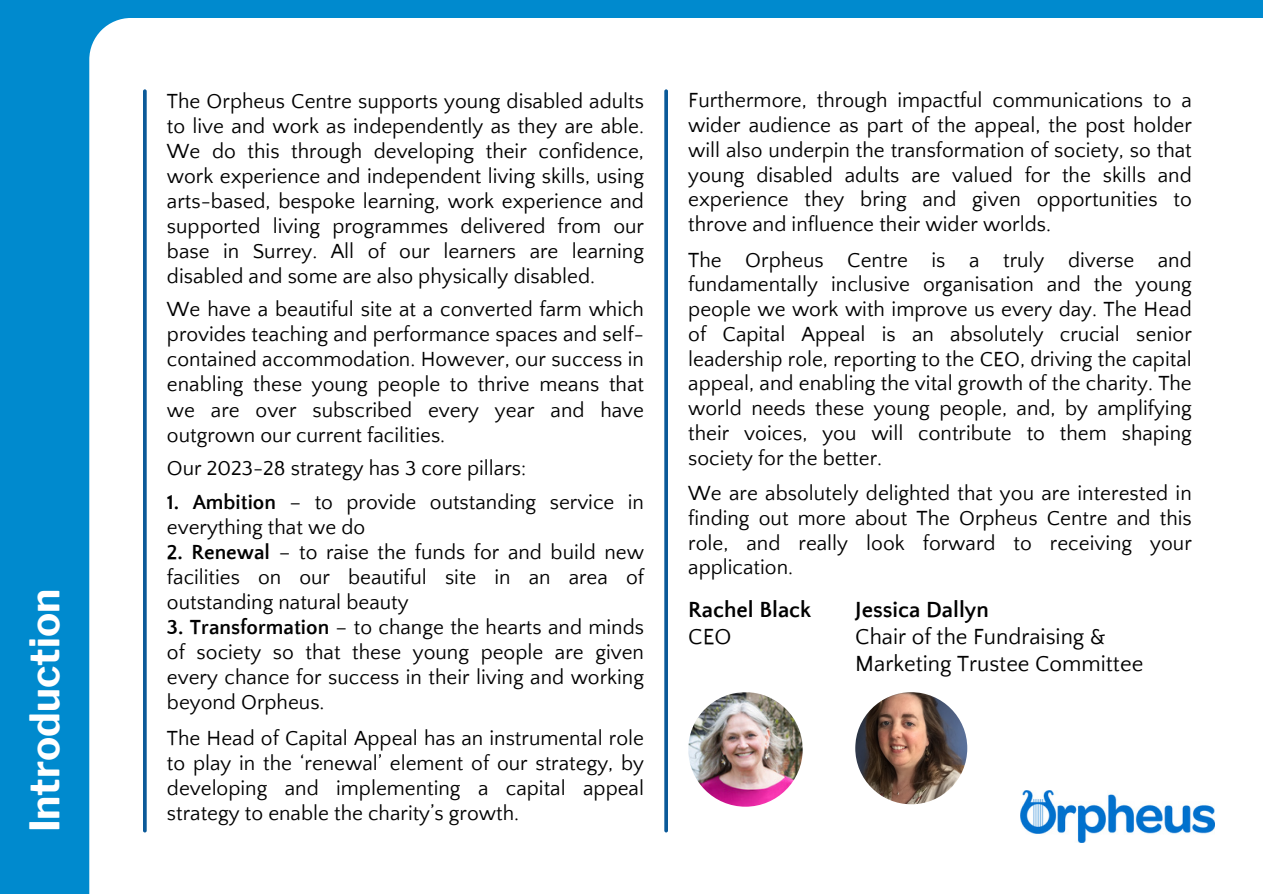
<style>
.page{position:relative;width:1263px;height:894px;background:#fff}
.page>*{position:absolute;margin:0;border:0;box-sizing:border-box;transform-origin:0 0}
.t1{font:700 40.5px "Libre Franklin";color:#fff}
.t2{font:22.5px "Quattrocento Sans";color:#000}
.t3{font:700 22.5px "Quattrocento Sans";color:#000}
.t4{font:21px/25px "Quattrocento Sans";color:#000;text-align:justify}
.s1{font-weight:700}
</style>
<div class="page">
<div style="left:0;top:0;width:1263px;height:893px;background:#008ace"></div>
<div style="left:89px;top:18px;width:1174px;height:875px;background:#fff"></div>
<hr style="left:143px;top:89px;width:3px;height:743px;background:#0b5a99">
<svg style="left:664px;top:89px;width:4px;height:743px;background:#1e67a1"></svg>
<img style="left:855px;top:692px;width:112px;height:112px;border-radius:50%">
<img style="left:688px;top:692px;width:115px;height:114px;border-radius:50%">
<img style="left:1021px;top:790px;width:193px;height:52px">
<p class="t1" style="left:20px;top:832px;width:245px;rotate:-90deg">Introduction</p>
<p class="t4" style="left:167px;top:89px;width:479px">The Orpheus Centre supports young disabled adults to live and work as independently as they are able.<br>We do this through developing their confidence, work experience and independent living skills, using arts-based, bespoke learning, work experience and supported living programmes delivered from our base in Surrey. All of our learners are learning disabled and some are also physically disabled.</p>
<p class="t4" style="left:167px;top:297px;width:479px">We have a beautiful site at a converted farm which provides teaching and performance spaces and self&shy;contained accommodation. However, our success in enabling these young people to thrive means that we are over subscribed every year and have outgrown our current facilities.</p>
<p class="t4" style="left:167px;top:456px;width:361px">Our 2023-28 strategy has 3 core pillars:</p>
<p class="t4" style="left:167px;top:490px;width:479px"><span class="s1">1. Ambition</span> – to provide outstanding service in everything that we do</p>
<p class="t4" style="left:167px;top:540px;width:479px"><span class="s1">2. Renewal</span> – to raise the funds for and build new facilities on our beautiful site in an area of outstanding natural beauty</p>
<p class="t4" style="left:167px;top:615px;width:479px"><span class="s1">3. Transformation</span> – to change the hearts and minds of society so that these young people are given every chance for success in their living and working beyond Orpheus.</p>
<p class="t4" style="left:167px;top:726px;width:479px">The Head of Capital Appeal has an instrumental role to play in the ‘renewal’ element of our strategy, by developing and implementing a capital appeal strategy to enable the charity’s growth.</p>
<p class="t4" style="left:688px;top:89px;width:505px">Furthermore, through impactful communications to a wider audience as part of the appeal, the post holder will also underpin the transformation of society, so that young disabled adults are valued for the skills and experience they bring and given opportunities to throve and influence their wider worlds.</p>
<p class="t4" style="left:688px;top:248px;width:505px">The Orpheus Centre is a truly diverse and fundamentally inclusive organisation and the young people we work with improve us every day. The Head of Capital Appeal is an absolutely crucial senior leadership role, reporting to the CEO, driving the capital appeal, and enabling the vital growth of the charity. The world needs these young people, and, by amplifying their voices, you will contribute to them shaping society for the better.</p>
<p class="t4" style="left:688px;top:481px;width:505px">We are absolutely delighted that you are interested in finding out more about The Orpheus Centre and this role, and really look forward to receiving your application.</p>
<p class="t3" style="left:855px;top:598px;width:135px">Jessica Dallyn</p>
<p class="t2" style="left:855px;top:625px;width:252px">Chair of the Fundraising &amp;</p>
<p class="t2" style="left:855px;top:652px;width:289px">Marketing Trustee Committee</p>
<p class="t3" style="left:688px;top:598px;width:125px">Rachel Black</p>
<p class="t2" style="left:688px;top:625px;width:45px">CEO</p>
</div>
